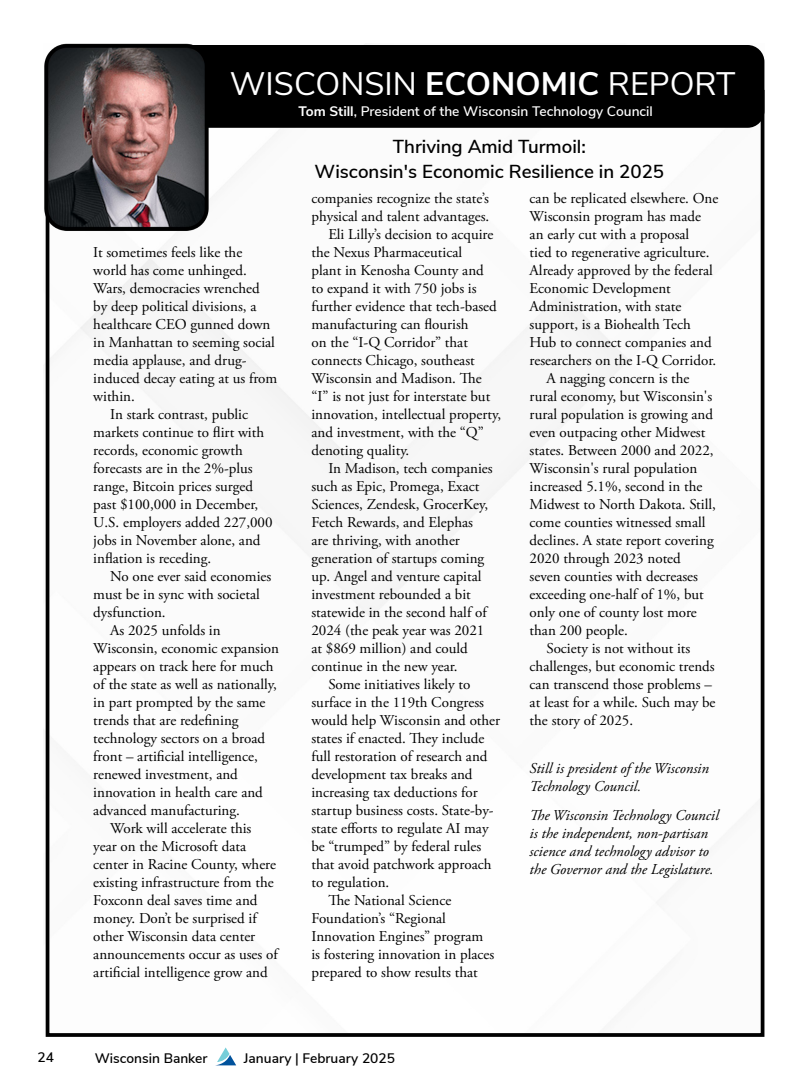
<style>
.page{position:relative;width:810px;height:1080px;background:#fff}
.page>*{position:absolute;margin:0;border:0;box-sizing:border-box;transform-origin:0 0}
.t1{font:32.5px "Nunito Sans";color:#fff}
.t2{font:600 18.75px/25px "Nunito Sans";color:#000;text-align:center}
.t3{font:15px "Adobe Garamond Pro";color:#000}
.t4{font:italic 15px/18px "Adobe Garamond Pro";color:#000}
.t5{font:600 13.75px "Nunito Sans";color:#fff}
.t6{font:600 13.75px "Nunito Sans";color:#000}
.s1{font-weight:700}
</style>
<div class="page">
<img style="left:45px;top:45px;width:720px;height:992px">
<div style="left:133px;top:45px;width:631px;height:83px;background:#000;border-radius:17px"></div>
<div style="left:46px;top:90px;width:718px;height:947px;border:4px solid #000"></div>
<img style="left:44px;top:44px;width:176px;height:198px">
<svg style="left:217px;top:1047px;width:19px;height:18px"></svg>
<h1 class="t1" style="left:230px;top:60px;width:507px">WISCONSIN <span class="s1">ECONOMIC</span> REPORT</h1>
<p class="t5" style="left:299px;top:101px;width:356px"><span class="s1">Tom Still</span>, President of the Wisconsin Technology Council</p>
<p class="t3" style="left:93px;top:244px;width:151px">It sometimes feels like the</p>
<p class="t3" style="left:93px;top:262px;width:155px">world has come unhinged.</p>
<p class="t3" style="left:93px;top:280px;width:168px">Wars, democracies wrenched</p>
<p class="t3" style="left:93px;top:298px;width:165px">by deep political divisions, a</p>
<p class="t3" style="left:93px;top:316px;width:179px">healthcare CEO gunned down</p>
<p class="t3" style="left:93px;top:334px;width:183px">in Manhattan to seeming social</p>
<p class="t3" style="left:93px;top:352px;width:155px">media applause, and drug-</p>
<p class="t3" style="left:93px;top:370px;width:186px">induced decay eating at us from</p>
<p class="t3" style="left:93px;top:388px;width:43px">within.</p>
<p class="t3" style="left:110px;top:406px;width:139px">In stark contrast, public</p>
<p class="t3" style="left:93px;top:424px;width:172px">markets continue to flirt with</p>
<p class="t3" style="left:93px;top:442px;width:151px">records, economic growth</p>
<p class="t3" style="left:93px;top:460px;width:161px">forecasts are in the 2%-plus</p>
<p class="t3" style="left:93px;top:478px;width:161px">range, Bitcoin prices surged</p>
<p class="t3" style="left:93px;top:496px;width:166px">past $100,000 in December,</p>
<p class="t3" style="left:93px;top:514px;width:181px">U.S. employers added 227,000</p>
<p class="t3" style="left:93px;top:532px;width:169px">jobs in November alone, and</p>
<p class="t3" style="left:93px;top:550px;width:119px">inflation is receding.</p>
<p class="t3" style="left:110px;top:568px;width:163px">No one ever said economies</p>
<p class="t3" style="left:93px;top:586px;width:168px">must be in sync with societal</p>
<p class="t3" style="left:93px;top:604px;width:74px">dysfunction.</p>
<p class="t3" style="left:110px;top:622px;width:112px">As 2025 unfolds in</p>
<p class="t3" style="left:93px;top:640px;width:187px">Wisconsin, economic expansion</p>
<p class="t3" style="left:93px;top:658px;width:182px">appears on track here for much</p>
<p class="t3" style="left:93px;top:676px;width:185px">of the state as well as nationally,</p>
<p class="t3" style="left:93px;top:694px;width:174px">in part prompted by the same</p>
<p class="t3" style="left:93px;top:712px;width:147px">trends that are redefining</p>
<p class="t3" style="left:93px;top:730px;width:173px">technology sectors on a broad</p>
<p class="t3" style="left:93px;top:748px;width:166px">front – artificial intelligence,</p>
<p class="t3" style="left:93px;top:766px;width:146px">renewed investment, and</p>
<p class="t3" style="left:93px;top:784px;width:171px">innovation in health care and</p>
<p class="t3" style="left:93px;top:802px;width:148px">advanced manufacturing.</p>
<p class="t3" style="left:110px;top:820px;width:143px">Work will accelerate this</p>
<p class="t3" style="left:93px;top:838px;width:154px">year on the Microsoft data</p>
<p class="t3" style="left:93px;top:856px;width:184px">center in Racine County, where</p>
<p class="t3" style="left:93px;top:874px;width:182px">existing infrastructure from the</p>
<p class="t3" style="left:93px;top:892px;width:166px">Foxconn deal saves time and</p>
<p class="t3" style="left:93px;top:910px;width:165px">money. Don’t be surprised if</p>
<p class="t3" style="left:93px;top:928px;width:163px">other Wisconsin data center</p>
<p class="t3" style="left:93px;top:946px;width:186px">announcements occur as uses of</p>
<p class="t3" style="left:93px;top:964px;width:176px">artificial intelligence grow and</p>
<p class="t2" style="left:315px;top:133px;width:351px">Thriving Amid Turmoil:<br>Wisconsin's Economic Resilience in 2025</p>
<p class="t3" style="left:311px;top:190px;width:179px">companies recognize the state’s</p>
<p class="t3" style="left:311px;top:208px;width:179px">physical and talent advantages.</p>
<p class="t3" style="left:328px;top:226px;width:166px">Eli Lilly’s decision to acquire</p>
<p class="t3" style="left:311px;top:244px;width:152px">the Nexus Pharmaceutical</p>
<p class="t3" style="left:311px;top:262px;width:174px">plant in Kenosha County and</p>
<p class="t3" style="left:311px;top:280px;width:167px">to expand it with 750 jobs is</p>
<p class="t3" style="left:311px;top:298px;width:187px">further evidence that tech-based</p>
<p class="t3" style="left:311px;top:316px;width:159px">manufacturing can flourish</p>
<p class="t3" style="left:311px;top:334px;width:158px">on the “I-Q Corridor” that</p>
<p class="t3" style="left:311px;top:352px;width:165px">connects Chicago, southeast</p>
<p class="t3" style="left:311px;top:370px;width:172px">Wisconsin and Madison. The</p>
<p class="t3" style="left:311px;top:388px;width:180px">“I” is not just for interstate but</p>
<p class="t3" style="left:311px;top:406px;width:191px">innovation, intellectual property,</p>
<p class="t3" style="left:311px;top:424px;width:174px">and investment, with the “Q”</p>
<p class="t3" style="left:311px;top:442px;width:99px">denoting quality.</p>
<p class="t3" style="left:328px;top:460px;width:166px">In Madison, tech companies</p>
<p class="t3" style="left:311px;top:478px;width:169px">such as Epic, Promega, Exact</p>
<p class="t3" style="left:311px;top:496px;width:178px">Sciences, Zendesk, GrocerKey,</p>
<p class="t3" style="left:311px;top:514px;width:163px">Fetch Rewards, and Elephas</p>
<p class="t3" style="left:311px;top:532px;width:150px">are thriving, with another</p>
<p class="t3" style="left:311px;top:550px;width:174px">generation of startups coming</p>
<p class="t3" style="left:311px;top:568px;width:172px">up. Angel and venture capital</p>
<p class="t3" style="left:311px;top:586px;width:161px">investment rebounded a bit</p>
<p class="t3" style="left:311px;top:604px;width:177px">statewide in the second half of</p>
<p class="t3" style="left:311px;top:622px;width:174px">2024 (the peak year was 2021</p>
<p class="t3" style="left:311px;top:640px;width:158px">at $869 million) and could</p>
<p class="t3" style="left:311px;top:658px;width:148px">continue in the new year.</p>
<p class="t3" style="left:328px;top:676px;width:144px">Some initiatives likely to</p>
<p class="t3" style="left:311px;top:694px;width:174px">surface in the 119th Congress</p>
<p class="t3" style="left:311px;top:712px;width:190px">would help Wisconsin and other</p>
<p class="t3" style="left:311px;top:730px;width:175px">states if enacted. They include</p>
<p class="t3" style="left:311px;top:748px;width:178px">full restoration of research and</p>
<p class="t3" style="left:311px;top:766px;width:163px">development tax breaks and</p>
<p class="t3" style="left:311px;top:784px;width:168px">increasing tax deductions for</p>
<p class="t3" style="left:311px;top:802px;width:184px">startup business costs. State-by-</p>
<p class="t3" style="left:311px;top:820px;width:179px">state efforts to regulate AI may</p>
<p class="t3" style="left:311px;top:838px;width:171px">be “trumped” by federal rules</p>
<p class="t3" style="left:311px;top:856px;width:182px">that avoid patchwork approach</p>
<p class="t3" style="left:311px;top:874px;width:79px">to regulation.</p>
<p class="t3" style="left:328px;top:892px;width:125px">The National Science</p>
<p class="t3" style="left:311px;top:910px;width:136px">Foundation’s “Regional</p>
<p class="t3" style="left:311px;top:928px;width:173px">Innovation Engines” program</p>
<p class="t3" style="left:311px;top:946px;width:184px">is fostering innovation in places</p>
<p class="t3" style="left:311px;top:964px;width:168px">prepared to show results that</p>
<p class="t3" style="left:530px;top:190px;width:190px">can be replicated elsewhere. One</p>
<p class="t3" style="left:530px;top:208px;width:173px">Wisconsin program has made</p>
<p class="t3" style="left:530px;top:226px;width:161px">an early cut with a proposal</p>
<p class="t3" style="left:530px;top:244px;width:181px">tied to regenerative agriculture.</p>
<p class="t3" style="left:530px;top:262px;width:185px">Already approved by the federal</p>
<p class="t3" style="left:530px;top:280px;width:143px">Economic Development</p>
<p class="t3" style="left:530px;top:298px;width:153px">Administration, with state</p>
<p class="t3" style="left:530px;top:316px;width:163px">support, is a Biohealth Tech</p>
<p class="t3" style="left:530px;top:334px;width:184px">Hub to connect companies and</p>
<p class="t3" style="left:530px;top:352px;width:188px">researchers on the I-Q Corridor.</p>
<p class="t3" style="left:547px;top:370px;width:145px">A nagging concern is the</p>
<p class="t3" style="left:530px;top:388px;width:184px">rural economy, but Wisconsin's</p>
<p class="t3" style="left:530px;top:406px;width:185px">rural population is growing and</p>
<p class="t3" style="left:530px;top:424px;width:177px">even outpacing other Midwest</p>
<p class="t3" style="left:530px;top:442px;width:186px">states. Between 2000 and 2022,</p>
<p class="t3" style="left:530px;top:460px;width:169px">Wisconsin's rural population</p>
<p class="t3" style="left:530px;top:478px;width:174px">increased 5.1%, second in the</p>
<p class="t3" style="left:530px;top:496px;width:188px">Midwest to North Dakota. Still,</p>
<p class="t3" style="left:530px;top:514px;width:177px">come counties witnessed small</p>
<p class="t3" style="left:530px;top:532px;width:186px">declines. A state report covering</p>
<p class="t3" style="left:530px;top:550px;width:153px">2020 through 2023 noted</p>
<p class="t3" style="left:530px;top:568px;width:170px">seven counties with decreases</p>
<p class="t3" style="left:530px;top:586px;width:176px">exceeding one-half of 1%, but</p>
<p class="t3" style="left:530px;top:604px;width:169px">only one of county lost more</p>
<p class="t3" style="left:530px;top:622px;width:100px">than 200 people.</p>
<p class="t3" style="left:547px;top:640px;width:145px">Society is not without its</p>
<p class="t3" style="left:530px;top:658px;width:187px">challenges, but economic trends</p>
<p class="t3" style="left:530px;top:676px;width:184px">can transcend those problems –</p>
<p class="t3" style="left:530px;top:694px;width:187px">at least for a while. Such may be</p>
<p class="t3" style="left:530px;top:712px;width:105px">the story of 2025.</p>
<p class="t4" style="left:530px;top:759px;width:181px">Still is president of the Wisconsin<br>Technology Council.</p>
<p class="t4" style="left:530px;top:807px;width:191px">The Wisconsin Technology Council is the independent, non-partisan science and technology advisor to the Governor and the Legislature.</p>
<p class="t6" style="left:37px;top:1047px;width:18px">24</p>
<p class="t6" style="left:95px;top:1048px;width:114px">Wisconsin Banker</p>
<p class="t6" style="left:244px;top:1048px;width:153px">January | February 2025</p>
</div>
